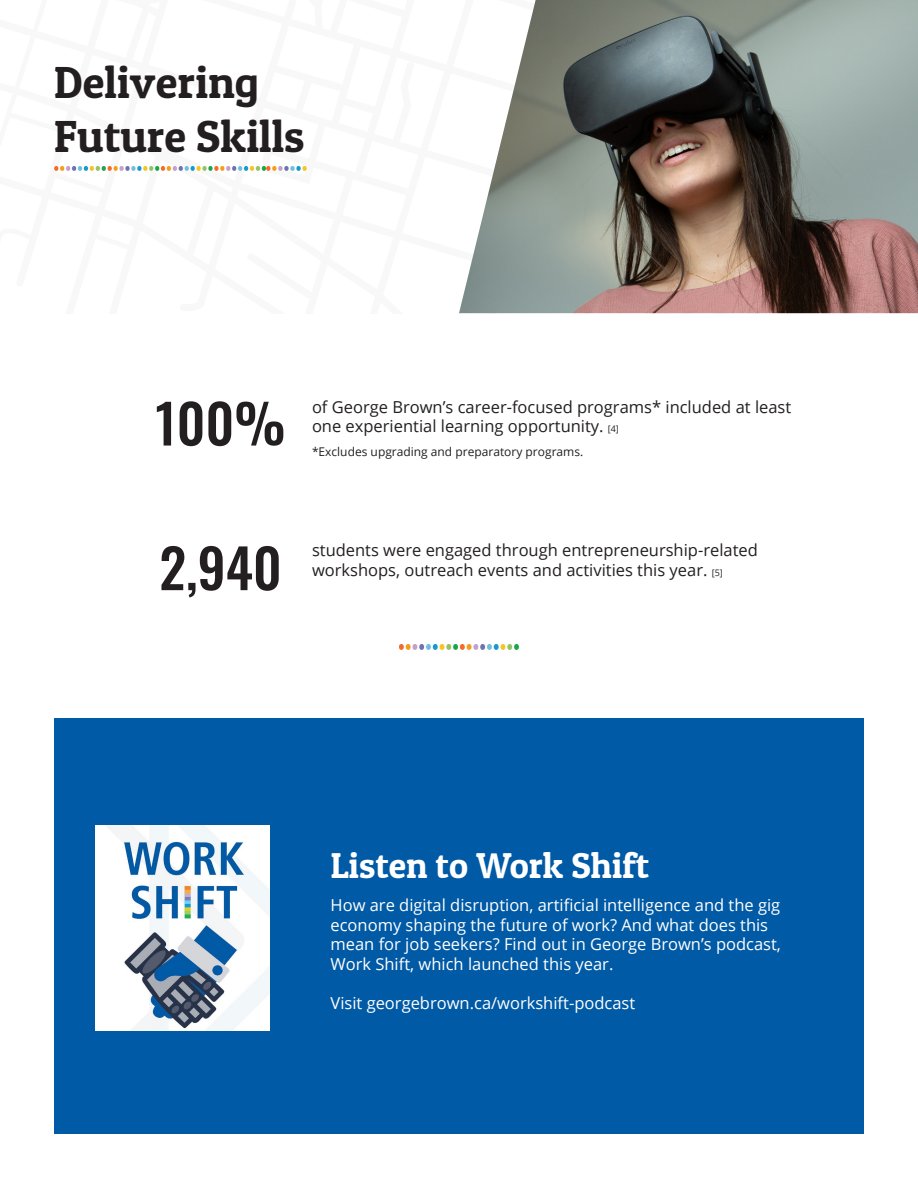
<style>
.page{position:relative;width:918px;height:1188px;background:#fff}
.page>*{position:absolute;margin:0;border:0;box-sizing:border-box;transform-origin:0 0}
.t1{font:500 54px "Oswald";color:#231f20}
.t2{font:45px "Patua One";color:#231f20}
.t3{font:36px "Patua One";color:#fff}
.t4{font:16.5px/19.5px "Open Sans";color:#fff}
.t5{font:16.5px/19.5px "Open Sans";color:#231f20}
.t6{font:12px "Open Sans";color:#231f20}
.s1{font-size:9px}
</style>
<div class="page">
<div style="left:54px;top:718px;width:810px;height:416px;background:#005aa5"></div>
<img style="left:399px;top:645px;width:120px;height:5px">
<img style="left:96px;top:825px;width:174px;height:206px">
<img style="left:459px;top:0;width:459px;height:313px">
<img style="left:54px;top:166px;width:211px;height:5px">
<img style="left:267px;top:166px;width:40px;height:5px">
<h3 class="t2" style="left:54px;top:54px;width:207px">Delivering</h3>
<h3 class="t2" style="left:54px;top:108px;width:252px">Future Skills</h3>
<p class="t1" style="left:155px;top:395px;width:132px">100%</p>
<p class="t5" style="left:312px;top:397px;width:481px">of George Brown’s career-focused programs* included at least one experiential learning opportunity. <span class="s1">[4]</span></p>
<p class="t6" style="left:312px;top:444px;width:273px">*Excludes upgrading and preparatory programs.</p>
<p class="t1" style="left:159px;top:540px;width:124px">2,940</p>
<p class="t5" style="left:312px;top:540px;width:447px">students were engaged through entrepreneurship-related workshops, outreach events and activities this year. <span class="s1">[5]</span></p>
<p class="t3" style="left:331px;top:843px;width:320px">Listen to Work Shift</p>
<p class="t4" style="left:331px;top:895px;width:452px">How are digital disruption, artificial intelligence and the gig economy shaping the future of work? And what does this mean for job seekers? Find out in George Brown’s podcast, Work Shift, which launched this year.</p>
<p class="t4" style="left:331px;top:993px;width:306px">Visit georgebrown.ca/workshift-podcast</p>
</div>
